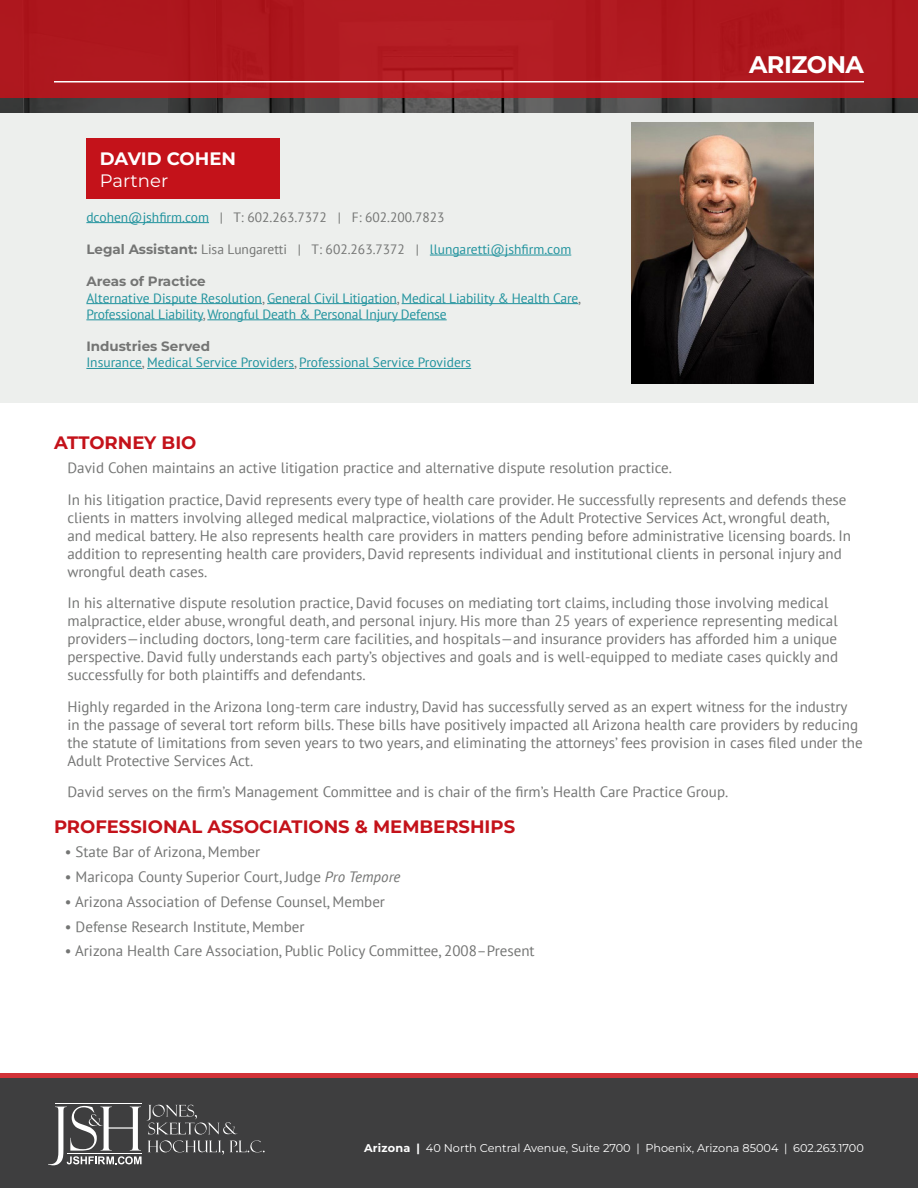
<style>
.page{position:relative;width:918px;height:1188px;background:#fff}
.page>*{position:absolute;margin:0;border:0;box-sizing:border-box;transform-origin:0 0}
.t1{font:700 24px "Montserrat";letter-spacing:-.02em;color:#fff}
.t2{font:700 18px "Montserrat";color:#c4121a}
.t3{font:700 18px "Montserrat";letter-spacing:-.005em;color:#fff}
.t4{font:18px "Montserrat";color:#fff}
.Bulleted_List{font:15px/18px "PT Sans";color:#747574}
.t5{font:13.5px/16.2px "PT Sans";letter-spacing:-.01em;color:#21939e}
.t6{font:13.5px "PT Sans";color:#747574}
.t7{font:11.25px "Montserrat";color:#fff}
.s1{color:#21939e}
.s2{font-family:"Montserrat";font-weight:700}
.s3{font-family:"Montserrat";font-weight:700;color:#747574}
.s4{color:#747574}
.s5{font-style:italic}
.s6{font-weight:700}
</style>
<div class="page">
<img style="left:0;top:97px;width:918px;height:16px">
<div style="left:0;top:0;width:918px;height:97px;background:#af191f"></div>
<hr style="left:54px;top:81px;width:810px;height:2px;background:#fff">
<div style="left:0;top:113px;width:918px;height:290px;background:#edefed"></div>
<hr style="left:86px;top:222px;width:123px;height:1px;background:#21939e">
<hr style="left:430px;top:255px;width:141px;height:1px;background:#21939e">
<hr style="left:86px;top:303px;width:176px;height:1px;background:#21939e">
<hr style="left:267px;top:303px;width:130px;height:1px;background:#21939e">
<hr style="left:402px;top:303px;width:176px;height:1px;background:#21939e">
<hr style="left:86px;top:319px;width:117px;height:1px;background:#21939e">
<hr style="left:207px;top:319px;width:240px;height:1px;background:#21939e">
<hr style="left:86px;top:368px;width:56px;height:1px;background:#21939e">
<hr style="left:147px;top:368px;width:147px;height:1px;background:#21939e">
<hr style="left:299px;top:368px;width:172px;height:1px;background:#21939e">
<img style="left:631px;top:122px;width:183px;height:262px">
<div style="left:86px;top:138px;width:194px;height:61px;background:#c4121a"></div>
<div style="left:0;top:1078px;width:918px;height:110px;background:#3e3e3f"></div>
<div style="left:0;top:1073px;width:918px;height:5px;background:#d13238"></div>
<hr style="left:55px;top:1103px;width:87px;height:1px;background:#fff">
<svg style="left:48px;top:1105px;width:217px;height:60px"></svg>
<p class="t3" style="left:100px;top:147px;width:138px">DAVID COHEN</p>
<p class="t4" style="left:100px;top:169px;width:70px">Partner</p>
<p class="t6" style="left:86px;top:208px;width:360px"><span class="s1">dcohen@jshfirm.com</span> | T: 602.263.7372 | F: 602.200.7823</p>
<p class="t6" style="left:86px;top:241px;width:486px"><span class="s2">Legal Assistant:</span> Lisa Lungaretti | T: 602.263.7372 | <span class="s1">llungaretti@jshfirm.com</span></p>
<p class="t5" style="left:86px;top:273px;width:496px"><span class="s3">Areas of Practice<br></span>Alternative Dispute Resolution<span class="s4">,</span> General Civil Litigation<span class="s4">,</span> Medical Liability &amp; Health Care<span class="s4">,<br></span>Professional Liability<span class="s4">,</span> Wrongful Death &amp; Personal Injury Defense</p>
<p class="t5" style="left:86px;top:338px;width:386px"><span class="s3">Industries Served<br></span>Insurance<span class="s4">,</span> Medical Service Providers<span class="s4">,</span> Professional Service Providers</p>
<p class="t1" style="left:749px;top:49px;width:116px">ARIZONA</p>
<p class="t2" style="left:54px;top:430px;width:144px">ATTORNEY BIO</p>
<p class="Bulleted_List" style="left:68px;top:459px;width:606px">David Cohen maintains an active litigation practice and alternative dispute resolution practice.</p>
<p class="Bulleted_List" style="left:68px;top:490px;width:785px">In his litigation practice, David represents every type of health care provider. He successfully represents and defends these clients in matters involving alleged medical malpractice, violations of the Adult Protective Services Act, wrongful death, and medical battery. He also represents health care providers in matters pending before administrative licensing boards. In addition to representing health care providers, David represents individual and institutional clients in personal injury and wrongful death cases.</p>
<p class="Bulleted_List" style="left:68px;top:594px;width:772px">In his alternative dispute resolution practice, David focuses on mediating tort claims, including those involving medical malpractice, elder abuse, wrongful death, and personal injury. His more than 25 years of experience representing medical providers—including doctors, long-term care facilities, and hospitals—and insurance providers has afforded him a unique perspective. David fully understands each party’s objectives and goals and is well-equipped to mediate cases quickly and successfully for both plaintiffs and defendants.</p>
<p class="Bulleted_List" style="left:68px;top:697px;width:797px">Highly regarded in the Arizona long-term care industry, David has successfully served as an expert witness for the industry in the passage of several tort reform bills. These bills have positively impacted all Arizona health care providers by reducing the statute of limitations from seven years to two years, and eliminating the attorneys’ fees provision in cases filed under the Adult Protective Services Act.</p>
<p class="Bulleted_List" style="left:68px;top:783px;width:662px">David serves on the firm’s Management Committee and is chair of the firm’s Health Care Practice Group.</p>
<p class="t2" style="left:54px;top:814px;width:463px">PROFESSIONAL ASSOCIATIONS &amp; MEMBERSHIPS</p>
<p class="Bulleted_List" style="left:65px;top:843px;width:197px">• State Bar of Arizona, Member</p>
<p class="Bulleted_List" style="left:65px;top:867px;width:337px">• Maricopa County Superior Court, Judge <span class="s5">Pro Tempore</span></p>
<p class="Bulleted_List" style="left:65px;top:892px;width:322px">• Arizona Association of Defense Counsel, Member</p>
<p class="Bulleted_List" style="left:65px;top:917px;width:241px">• Defense Research Institute, Member</p>
<p class="Bulleted_List" style="left:65px;top:942px;width:471px">• Arizona Health Care Association, Public Policy Committee, 2008–Present</p>
<p class="t7" style="left:364px;top:1141px;width:501px"><span class="s6">Arizona |</span> 40 North Central Avenue, Suite 2700 | Phoenix, Arizona 85004 | 602.263.1700</p>
</div>
